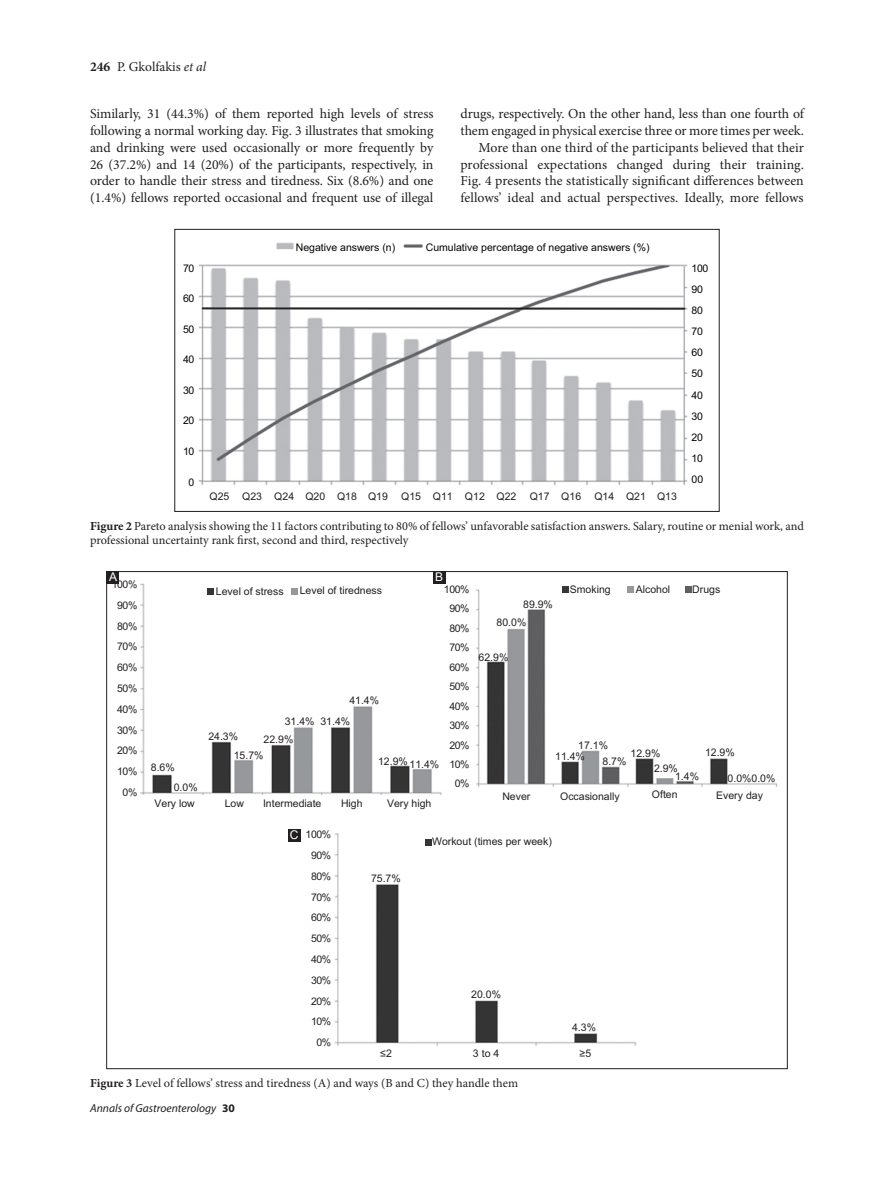
<style>
.page{position:relative;width:894px;height:1191px;background:#fff}
.page>*{position:absolute;margin:0;border:0;box-sizing:border-box;transform-origin:0 0}
.t1{font:13.8px/16.8px "Minion Pro";color:#231f20;text-align:justify}
.t2{font:13.5px "Minion Pro";color:#231f20}
.t3{font:12.3px/14.7px "Minion Pro";color:#231f20}
.t4{font:12px "Arial";color:#fff}
.t5{font:italic 11.55px "Myriad Pro";color:#231f20}
.t6{font:10.5px/15.5px "Arial";color:#231f20}
.t7{font:10.5px/20.9px "Arial";letter-spacing:-.04em;color:#231f20;text-align:right}
.t8{font:10.5px "Arial";color:#050504}
.t9{font:10.5px/21.1px "Arial";letter-spacing:-.04em;color:#050504}
.s1{font-weight:700}
.s2{font-style:italic}
.s3{font-weight:700;font-style:normal}
</style>
<div class="page">
<img style="left:198px;top:242px;width:490px;height:243px">
<div style="left:174px;top:229px;width:545px;height:282px;border:1px solid #231f20"></div>
<img style="left:140px;top:573px;width:638px;height:473px">
<div style="left:562px;top:586px;width:6px;height:7px;background:#363536"></div>
<div style="left:425px;top:839px;width:7px;height:6px;background:#363536"></div>
<div style="left:207px;top:588px;width:7px;height:6px;background:#363536"></div>
<svg style="left:291px;top:588px;width:6px;height:6px"></svg>
<div style="left:626px;top:586px;width:7px;height:7px;background:#96989b"></div>
<div style="left:684px;top:586px;width:7px;height:7px;background:#5f5f62"></div>
<div style="left:106px;top:571px;width:13px;height:13px;background:#231f20"></div>
<div style="left:432px;top:571px;width:13px;height:13px;background:#231f20"></div>
<div style="left:288px;top:829px;width:12px;height:12px;background:#231f20"></div>
<p class="t2" style="left:90px;top:61px;width:117px"><span class="s1">246</span> P. Gkolfakis <span class="s2">et al</span></p>
<p class="t1" style="left:90px;top:106px;width:345px">Similarly, 31 (44.3%) of them reported high levels of stress following a normal working day. Fig. 3 illustrates that smoking and drinking were used occasionally or more frequently by 26 (37.2%) and 14 (20%) of the participants, respectively, in order to handle their stress and tiredness. Six (8.6%) and one (1.4%) fellows reported occasional and frequent use of illegal</p>
<p class="t1" style="left:460px;top:106px;width:345px;text-align:right">drugs, respectively. On the other hand, less than one fourth of them engaged in physical exercise three or more times per week.<br>More than one third of the participants believed that their professional expectations changed during their training.<br>Fig. 4 presents the statistically significant differences between fellows’ ideal and actual perspectives. Ideally, more fellows</p>
<p class="t8" style="left:183px;top:264px;width:13px">70</p>
<p class="t8" style="left:183px;top:294px;width:13px">60</p>
<p class="t8" style="left:183px;top:325px;width:13px">50</p>
<p class="t8" style="left:183px;top:355px;width:13px">40</p>
<p class="t8" style="left:183px;top:386px;width:13px">30</p>
<p class="t8" style="left:183px;top:417px;width:13px">20</p>
<p class="t8" style="left:183px;top:447px;width:13px">10</p>
<p class="t8" style="left:188px;top:478px;width:7px">0</p>
<p class="t8" style="left:296px;top:243px;width:101px">Negative answers (n)</p>
<p class="t8" style="left:425px;top:243px;width:225px">Cumulative percentage of negative answers (%)</p>
<p class="t9" style="left:691px;top:258px;width:18px">100<br>90<br>80<br>70<br>60<br>50<br>40<br>30<br>20<br>10<br>00</p>
<p class="t6" style="left:209px;top:490px;width:180px">Q25 Q23 Q24 Q20 Q18 Q19</p>
<p class="t6" style="left:401px;top:490px;width:117px">Q15 Q11 Q12 Q22</p>
<p class="t6" style="left:529px;top:490px;width:53px">Q17 Q16</p>
<p class="t6" style="left:594px;top:490px;width:84px">Q14 Q21 Q13</p>
<p class="t3" style="left:90px;top:519px;width:715px"><span class="s1">Figure 2</span> Pareto analysis showing the 11 factors contributing to 80% of fellows’ unfavorable satisfaction answers. Salary, routine or menial work, and professional uncertainty rank first, second and third, respectively</p>
<p class="t7" style="left:112px;top:575px;width:27px">100%<br>90%<br>80%<br>70%<br>60%<br>50%<br>40%<br>30%<br>20%<br>10%<br>0%</p>
<p class="t7" style="left:444px;top:580px;width:27px;line-height:19.5px">100%<br>90%<br>80%<br>70%<br>60%<br>50%<br>40%<br>30%<br>20%<br>10%<br>0%</p>
<p class="t7" style="left:305px;top:825px;width:27px">100%<br>90%<br>80%<br>70%<br>60%<br>50%<br>40%<br>30%<br>20%<br>10%<br>0%</p>
<p class="t6" style="left:380px;top:1046px;width:13px">≤2</p>
<p class="t6" style="left:473px;top:1046px;width:28px">3 to 4</p>
<p class="t6" style="left:579px;top:1046px;width:13px">≥5</p>
<p class="t4" style="left:109px;top:570px;width:9px">A</p>
<p class="t4" style="left:435px;top:570px;width:9px">B</p>
<p class="t6" style="left:216px;top:584px;width:69px">Level of stress</p>
<p class="t6" style="left:299px;top:583px;width:84px">Level of tiredness</p>
<p class="t6" style="left:569px;top:582px;width:42px">Smoking</p>
<p class="t6" style="left:635px;top:582px;width:36px">Alcohol</p>
<p class="t6" style="left:692px;top:582px;width:30px">Drugs</p>
<p class="t6" style="left:523px;top:598px;width:31px">89.9%</p>
<p class="t6" style="left:496px;top:615px;width:31px">80.0%</p>
<p class="t6" style="left:478px;top:650px;width:31px">62.9%</p>
<p class="t6" style="left:349px;top:693px;width:31px">41.4%</p>
<p class="t6" style="left:285px;top:714px;width:67px">31.4% 31.4%</p>
<p class="t6" style="left:208px;top:729px;width:31px">24.3%</p>
<p class="t6" style="left:234px;top:732px;width:61px;text-indent:30px">22.9%<br>15.7%</p>
<p class="t6" style="left:578px;top:738px;width:31px">17.1%</p>
<p class="t6" style="left:704px;top:745px;width:31px">12.9%</p>
<p class="t6" style="left:630px;top:746px;width:31px">12.9%</p>
<p class="t6" style="left:651px;top:787px;width:27px">Often</p>
<p class="t6" style="left:555px;top:749px;width:31px">11.4%</p>
<p class="t6" style="left:560px;top:789px;width:61px">Occasionally</p>
<p class="t6" style="left:378px;top:755px;width:63px">12.9% 11.4%</p>
<p class="t6" style="left:602px;top:754px;width:25px">8.7%</p>
<p class="t6" style="left:151px;top:760px;width:25px">8.6%</p>
<p class="t6" style="left:154px;top:796px;width:42px">Very low</p>
<p class="t6" style="left:224px;top:796px;width:21px">Low</p>
<p class="t6" style="left:263px;top:796px;width:60px">Intermediate</p>
<p class="t6" style="left:341px;top:796px;width:23px">High</p>
<p class="t6" style="left:387px;top:796px;width:46px">Very high</p>
<p class="t6" style="left:653px;top:761px;width:25px">2.9%</p>
<p class="t6" style="left:674px;top:769px;width:25px">1.4%</p>
<p class="t6" style="left:727px;top:771px;width:49px">0.0%0.0%</p>
<p class="t6" style="left:174px;top:780px;width:25px">0.0%</p>
<p class="t6" style="left:716px;top:788px;width:48px">Every day</p>
<p class="t6" style="left:502px;top:789px;width:30px">Never</p>
<p class="t4" style="left:290px;top:827px;width:10px">C</p>
<p class="t6" style="left:432px;top:835px;width:121px">Workout (times per week)</p>
<p class="t6" style="left:371px;top:871px;width:31px">75.7%</p>
<p class="t6" style="left:471px;top:987px;width:31px">20.0%</p>
<p class="t6" style="left:572px;top:1020px;width:25px">4.3%</p>
<p class="t3" style="left:90px;top:1076px;width:429px"><span class="s1">Figure 3</span> Level of fellows’ stress and tiredness (A) and ways (B and C) they handle them</p>
<p class="t5" style="left:90px;top:1103px;width:146px">Annals of Gastroenterology <span class="s3">30</span></p>
</div>
